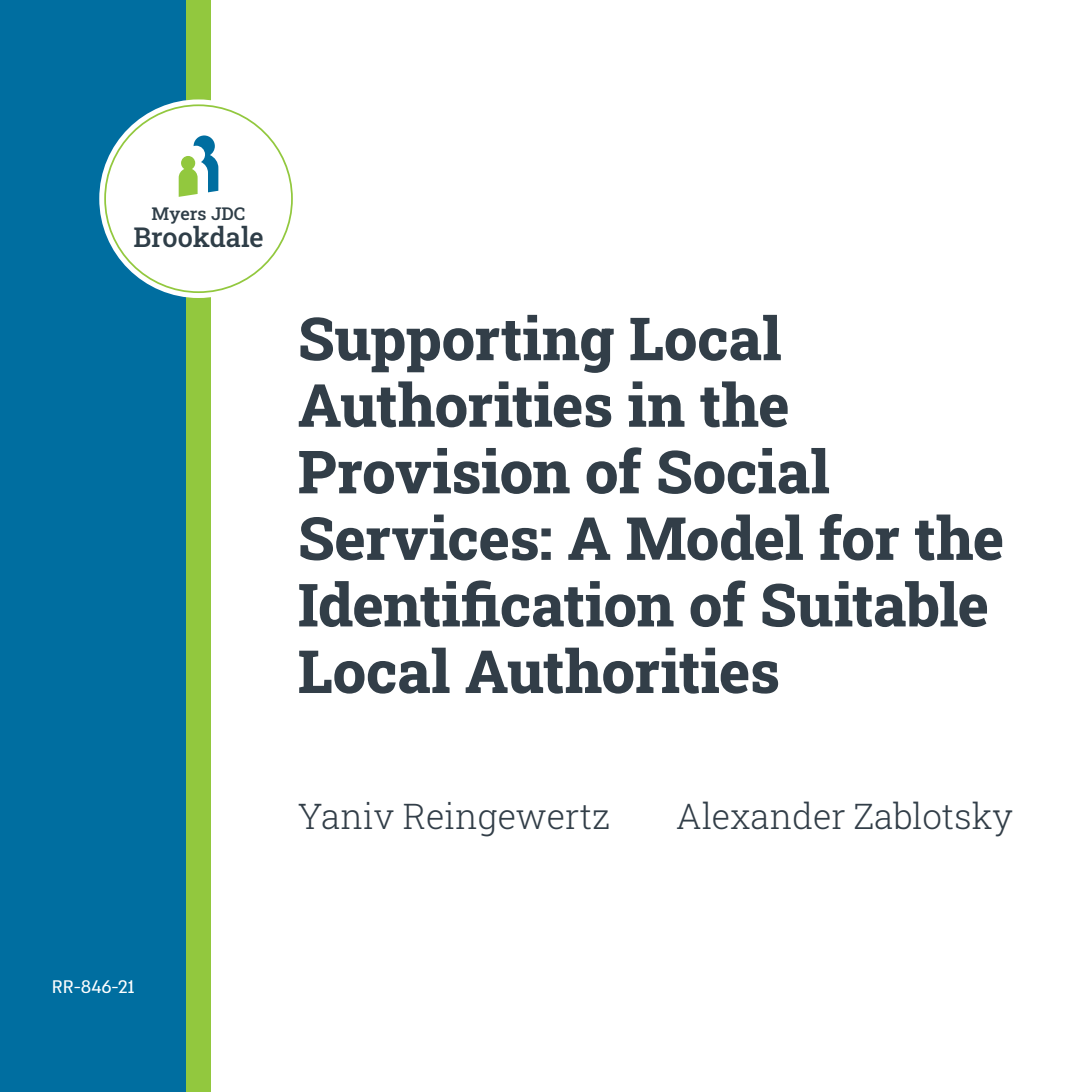
<style>
.page{position:relative;width:1092px;height:1092px;background:#fff}
.page>*{position:absolute;margin:0;border:0;box-sizing:border-box;transform-origin:0 0}
.t1{font:800 59.5px/66.5px "Roboto Slab";letter-spacing:-.01em;color:#323e48}
.t2{font:300 35px "Roboto Slab";color:#323e48}
.t3{font:500 27.12px "Roboto Slab";letter-spacing:-.005em;color:#2f3e48}
.t4{font:21px "Almoni Neue DL4.0 AAA";color:#fff}
.t5{font:500 17.5px "Roboto Slab";color:#2f3e48}
</style>
<div class="page">
<div style="left:0;top:0;width:186px;height:1091px;background:#006ea0"></div>
<div style="left:186px;top:0;width:25px;height:1091px;background:#92c83e"></div>
<div style="left:99px;top:99px;width:199px;height:199px;background:#fff;border-radius:50%"></div>
<svg style="left:179px;top:135px;width:39px;height:62px"></svg>
<p class="t5" style="left:152px;top:202px;width:95px">Myers JDC</p>
<p class="t3" style="left:133px;top:218px;width:132px">Brookdale</p>
<p class="t1" style="left:298px;top:304px;width:707px">Supporting Local<br>Authorities in the<br>Provision of Social<br>Services: A Model for the<br>Identification of Suitable<br>Local Authorities</p>
<p class="t2" style="left:298px;top:792px;width:314px">Yaniv Reingewertz</p>
<p class="t2" style="left:676px;top:792px;width:338px">Alexander Zablotsky</p>
<p class="t4" style="left:52px;top:969px;width:84px">RR-846-21</p>
</div>
